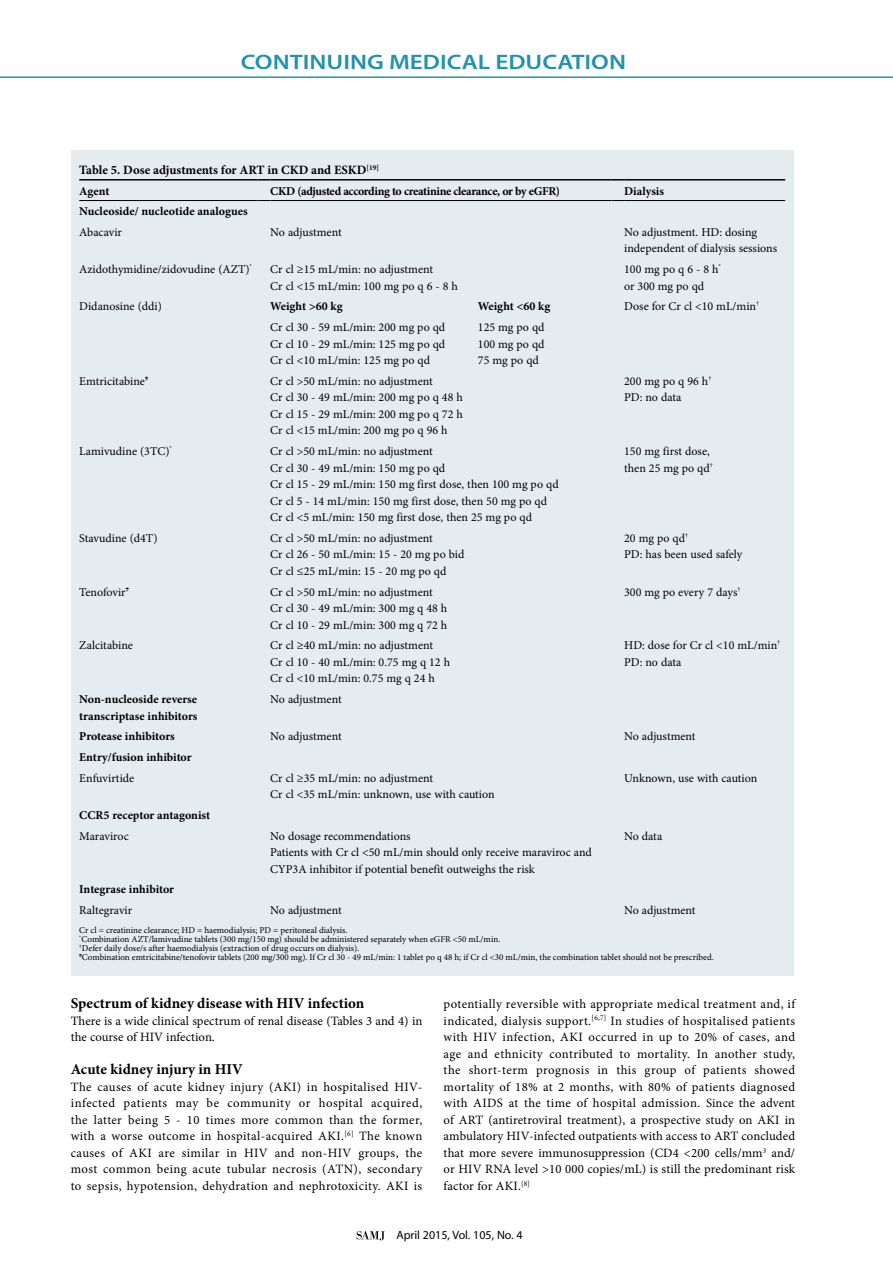
<style>
.page{position:relative;width:893px;height:1263px;background:#fff}
.page>*{position:absolute;margin:0;border:0;box-sizing:border-box;transform-origin:0 0}
.t1{font:600 21px "Myriad Pro";color:#2292ae;scale:1.2 1}
.t2{font:700 15px "Minion Pro";color:#000}
.t3{font:12.75px/16.5px "Minion Pro";letter-spacing:.005em;color:#000;text-align:justify}
.t4{font:700 12.75px "Minion Pro";color:#000}
.t5{font:12px/16.5px "Minion Pro";color:#000}
.t6{font:700 12px/16.5px "Minion Pro";letter-spacing:-.005em;color:#000}
.t7{font:700 12px "Minion Pro";letter-spacing:-.03em;color:#000}
.t8{font:12px "Myriad Pro";color:#000}
.t9{font:9px/9px "Minion Pro";color:#000}
</style>
<div class="page">
<hr style="left:0;top:76px;width:893px;height:2px;background:#2292ae">
<svg style="left:357px;top:1231px;width:28px;height:9px"></svg>
<div style="left:71px;top:150px;width:723px;height:825px;background:#e5ecf0"></div>
<hr style="left:79px;top:179px;width:178px;height:2px;background:#000">
<svg style="left:257px;top:179px;width:13px;height:2px"></svg>
<hr style="left:270px;top:179px;width:208px;height:2px;background:#000">
<hr style="left:478px;top:179px;width:133px;height:2px;background:#000">
<svg style="left:611px;top:179px;width:13px;height:2px"></svg>
<hr style="left:624px;top:179px;width:161px;height:2px;background:#000">
<hr style="left:79px;top:200px;width:178px;height:1px;background:#000">
<svg style="left:257px;top:200px;width:13px;height:1px"></svg>
<hr style="left:270px;top:200px;width:208px;height:1px;background:#000">
<hr style="left:478px;top:200px;width:133px;height:1px;background:#000">
<svg style="left:611px;top:200px;width:13px;height:1px"></svg>
<hr style="left:624px;top:200px;width:161px;height:1px;background:#000">
<h1 class="t1" style="left:241px;top:48px;width:323px">CONTINUING MEDICAL EDUCATION</h1>
<p class="t4" style="left:79px;top:161px;width:301px">Table 5. Dose adjustments for ART in CKD and ESKD<sup>[19]</sup></p>
<p class="t6" style="left:79px;top:182px;width:32px">Agent</p>
<p class="t7" style="left:270px;top:182px;width:291px">CKD (adjusted according to creatinine clearance, or by eGFR)</p>
<p class="t6" style="left:624px;top:182px;width:41px">Dialysis</p>
<p class="t6" style="left:79px;top:203px;width:170px">Nucleoside/ nucleotide analogues</p>
<p class="t5" style="left:79px;top:224px;width:44px">Abacavir</p>
<p class="t5" style="left:270px;top:224px;width:73px">No adjustment</p>
<p class="t5" style="left:624px;top:224px;width:154px">No adjustment. HD: dosing independent of dialysis sessions</p>
<p class="t5" style="left:79px;top:261px;width:174px">Azidothymidine/zidovudine (AZT)<sup>*</sup></p>
<p class="t5" style="left:270px;top:261px;width:189px">Cr cl ≥15 mL/min: no adjustment<br>Cr cl &lt;15 mL/min: 100 mg po q 6 - 8 h</p>
<p class="t5" style="left:624px;top:261px;width:98px">100 mg po q 6 - 8 h<sup>* </sup>or 300 mg po qd</p>
<p class="t5" style="left:79px;top:298px;width:84px">Didanosine (ddi)</p>
<p class="t6" style="left:270px;top:298px;width:74px">Weight &gt;60 kg</p>
<p class="t6" style="left:478px;top:298px;width:74px">Weight &lt;60 kg</p>
<p class="t5" style="left:624px;top:298px;width:136px">Dose for Cr cl &lt;10 mL/min<sup>†</sup></p>
<p class="t5" style="left:270px;top:319px;width:177px;text-align:justify">Cr cl 30 - 59 mL/min: 200 mg po qd Cr cl 10 - 29 mL/min: 125 mg po qd Cr cl &lt;10 mL/min: 125 mg po qd</p>
<p class="t5" style="left:478px;top:319px;width:68px;text-align:justify">125 mg po qd 100 mg po qd 75 mg po qd</p>
<p class="t5" style="left:79px;top:373px;width:70px">Emtricitabine<sup>‡</sup></p>
<p class="t5" style="left:270px;top:373px;width:194px">Cr cl &gt;50 mL/min: no adjustment<br>Cr cl 30 - 49 mL/min: 200 mg po q 48 h<br>Cr cl 15 - 29 mL/min: 200 mg po q 72 h<br>Cr cl &lt;15 mL/min: 200 mg po q 96 h</p>
<p class="t5" style="left:624px;top:373px;width:89px">200 mg po q 96 h<sup>†<br></sup>PD: no data</p>
<p class="t5" style="left:79px;top:443px;width:94px">Lamivudine (3TC)<sup>*</sup></p>
<p class="t5" style="left:270px;top:443px;width:290px">Cr cl &gt;50 mL/min: no adjustment<br>Cr cl 30 - 49 mL/min: 150 mg po qd<br>Cr cl 15 - 29 mL/min: 150 mg first dose, then 100 mg po qd Cr cl 5 - 14 mL/min: 150 mg first dose, then 50 mg po qd Cr cl &lt;5 mL/min: 150 mg first dose, then 25 mg po qd</p>
<p class="t5" style="left:624px;top:443px;width:90px">150 mg first dose, then 25 mg po qd<sup>†</sup></p>
<p class="t5" style="left:79px;top:530px;width:80px">Stavudine (d4T)</p>
<p class="t5" style="left:270px;top:530px;width:196px">Cr cl &gt;50 mL/min: no adjustment<br>Cr cl 26 - 50 mL/min: 15 - 20 mg po bid<br>Cr cl ≤25 mL/min: 15 - 20 mg po qd</p>
<p class="t5" style="left:624px;top:530px;width:120px">20 mg po qd<sup>†<br></sup>PD: has been used safely</p>
<p class="t5" style="left:79px;top:583px;width:51px">Tenofovir<sup>‡</sup></p>
<p class="t5" style="left:270px;top:583px;width:179px">Cr cl &gt;50 mL/min: no adjustment<br>Cr cl 30 - 49 mL/min: 300 mg q 48 h<br>Cr cl 10 - 29 mL/min: 300 mg q 72 h</p>
<p class="t5" style="left:624px;top:583px;width:118px">300 mg po every 7 days<sup>†</sup></p>
<p class="t5" style="left:79px;top:637px;width:55px">Zalcitabine</p>
<p class="t5" style="left:270px;top:637px;width:181px">Cr cl ≥40 mL/min: no adjustment<br>Cr cl 10 - 40 mL/min: 0.75 mg q 12 h<br>Cr cl &lt;10 mL/min: 0.75 mg q 24 h</p>
<p class="t5" style="left:624px;top:637px;width:158px">HD: dose for Cr cl &lt;10 mL/min<sup>†<br></sup>PD: no data</p>
<p class="t6" style="left:79px;top:691px;width:120px">Non-nucleoside reverse transcriptase inhibitors</p>
<p class="t5" style="left:270px;top:691px;width:73px">No adjustment</p>
<p class="t6" style="left:79px;top:728px;width:97px">Protease inhibitors</p>
<p class="t5" style="left:270px;top:728px;width:73px">No adjustment</p>
<p class="t5" style="left:624px;top:728px;width:73px">No adjustment</p>
<p class="t6" style="left:79px;top:749px;width:114px">Entry/fusion inhibitor</p>
<p class="t5" style="left:79px;top:770px;width:57px">Enfuvirtide</p>
<p class="t5" style="left:270px;top:770px;width:226px">Cr cl ≥35 mL/min: no adjustment<br>Cr cl &lt;35 mL/min: unknown, use with caution</p>
<p class="t5" style="left:624px;top:770px;width:135px">Unknown, use with caution</p>
<p class="t6" style="left:79px;top:807px;width:132px">CCR5 receptor antagonist</p>
<p class="t5" style="left:79px;top:828px;width:51px">Maraviroc</p>
<p class="t5" style="left:270px;top:828px;width:323px">No dosage recommendations<br>Patients with Cr cl &lt;50 mL/min should only receive maraviroc and<br>CYP3A inhibitor if potential benefit outweighs the risk</p>
<p class="t5" style="left:624px;top:828px;width:40px">No data</p>
<p class="t6" style="left:79px;top:881px;width:96px">Integrase inhibitor</p>
<p class="t5" style="left:79px;top:902px;width:55px">Raltegravir</p>
<p class="t5" style="left:270px;top:902px;width:73px">No adjustment</p>
<p class="t5" style="left:624px;top:902px;width:73px">No adjustment</p>
<p class="t9" style="left:79px;top:925px;width:636px">Cr cl = creatinine clearance; HD = haemodialysis; PD = peritoneal dialysis.<br><sup>*</sup>Combination AZT/lamivudine tablets (300 mg/150 mg) should be administered separately when eGFR &lt;50 mL/min.<br><sup>†</sup>Defer daily dose/s after haemodialysis (extraction of drug occurs on dialysis).<br><sup>‡</sup>Combination emtricitabine/tenofovir tablets (200 mg/300 mg). If Cr cl 30 - 49 mL/min: 1 tablet po q 48 h; if Cr cl &lt;30 mL/min, the combination tablet should not be prescribed.</p>
<p class="t2" style="left:71px;top:993px;width:295px">Spectrum of kidney disease with HIV infection</p>
<p class="t3" style="left:71px;top:1012px;width:353px">There is a wide clinical spectrum of renal disease (Tables 3 and 4) in the course of HIV infection.</p>
<p class="t2" style="left:71px;top:1059px;width:173px">Acute kidney injury in HIV</p>
<p class="t3" style="left:71px;top:1078px;width:353px">The causes of acute kidney injury (AKI) in hospitalised HIV&shy;infected patients may be community or hospital acquired, the latter being 5 - 10 times more common than the former, with a worse outcome in hospital-acquired AKI.<sup>[6]</sup> The known causes of AKI are similar in HIV and non-HIV groups, the most common being acute tubular necrosis (ATN), secondary to sepsis, hypotension, dehydration and nephrotoxicity. AKI is</p>
<p class="t3" style="left:444px;top:996px;width:353px">potentially reversible with appropriate medical treatment and, if indicated, dialysis support.<sup>[6,7]</sup> In studies of hospitalised patients with HIV infection, AKI occurred in up to 20% of cases, and age and ethnicity contributed to mortality. In another study, the short-term prognosis in this group of patients showed mortality of 18% at 2 months, with 80% of patients diagnosed with AIDS at the time of hospital admission. Since the advent of ART (antiretroviral treatment), a prospective study on AKI in ambulatory HIV-infected outpatients with access to ART concluded that more severe immunosuppression (CD4 &lt;200 cells/mm<sup>3</sup> and/ or HIV RNA level &gt;10 000 copies/mL) is still the predominant risk factor for AKI.<sup>[8]</sup></p>
<p class="t8" style="left:396px;top:1228px;width:128px">April 2015, Vol. 105, No. 4</p>
</div>
